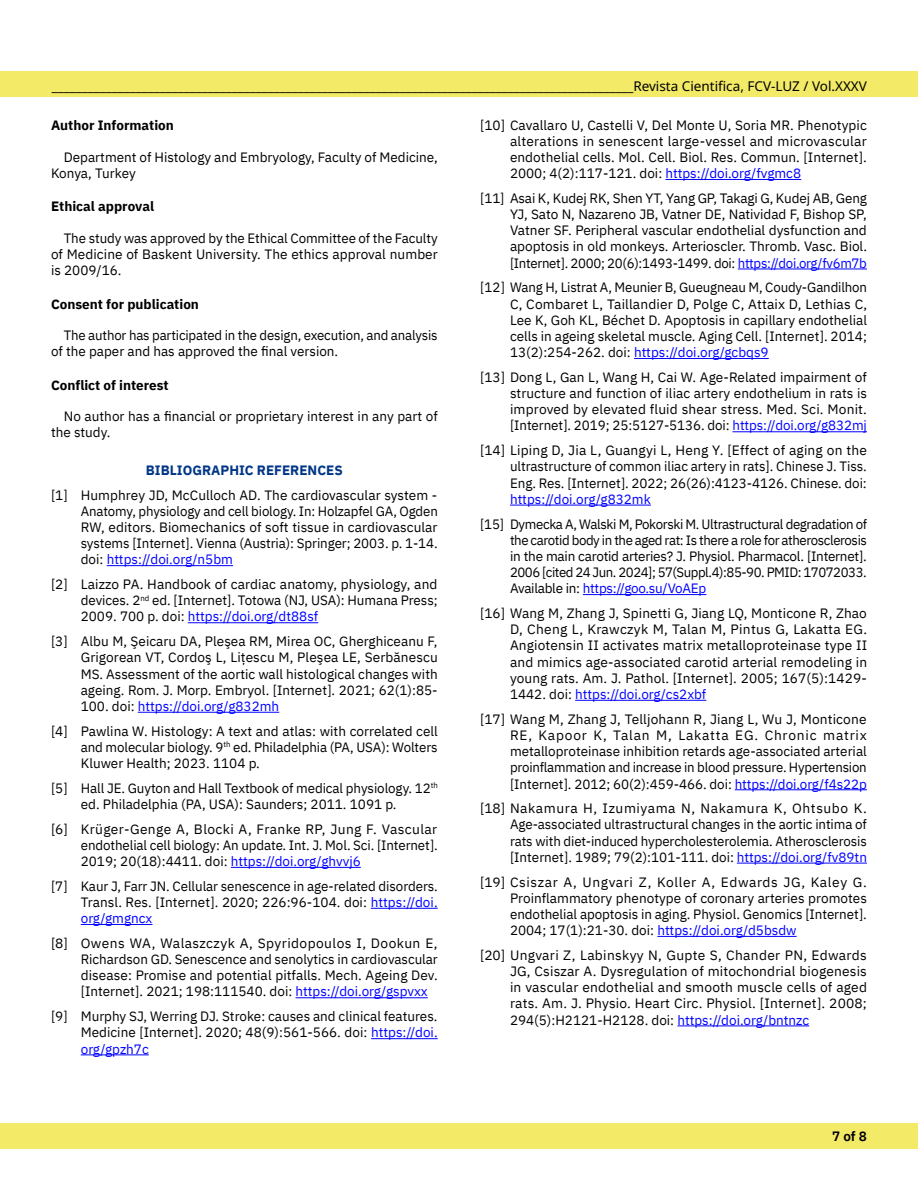
<style>
.page{position:relative;width:918px;height:1188px;background:#fff}
.page>*{position:absolute;margin:0;border:0;box-sizing:border-box;transform-origin:0 0}
.t1{font:13.5px/16.2px "IBM Plex Sans";color:#000;text-align:justify}
.t2{font:13.5px "Noto Sans";color:#000}
.t3{font:700 13.5px "IBM Plex Sans";color:#000}
.t4{font:700 13.5px "IBM Plex Sans";color:#003687}
.t5{font:13.5px "IBM Plex Sans";color:#00f}
.t6{font:600 13.5px "IBM Plex Sans";color:#000}
.s1{color:#00f}
</style>
<div class="page">
<div style="left:0;top:71px;width:918px;height:26px;background:#f3ea67"></div>
<div style="left:0;top:1123px;width:918px;height:25px;background:#f3ea67"></div>
<hr style="left:107px;top:565px;width:126px;height:1px;background:#00f">
<hr style="left:188px;top:622px;width:130px;height:1px;background:#00f">
<hr style="left:138px;top:712px;width:141px;height:1px;background:#00f">
<hr style="left:231px;top:867px;width:130px;height:1px;background:#00f">
<hr style="left:371px;top:908px;width:67px;height:1px;background:#00f">
<hr style="left:81px;top:924px;width:71px;height:1px;background:#00f">
<hr style="left:296px;top:997px;width:132px;height:1px;background:#00f">
<hr style="left:371px;top:1038px;width:67px;height:1px;background:#00f">
<hr style="left:81px;top:1054px;width:68px;height:1px;background:#00f">
<hr style="left:665px;top:179px;width:136px;height:1px;background:#00f">
<hr style="left:738px;top:269px;width:129px;height:1px;background:#00f">
<hr style="left:634px;top:358px;width:135px;height:1px;background:#00f">
<hr style="left:732px;top:431px;width:135px;height:1px;background:#00f">
<hr style="left:510px;top:505px;width:141px;height:1px;background:#00f">
<hr style="left:583px;top:594px;width:123px;height:1px;background:#00f">
<hr style="left:575px;top:700px;width:131px;height:1px;background:#00f">
<hr style="left:735px;top:789px;width:132px;height:1px;background:#00f">
<hr style="left:737px;top:863px;width:130px;height:1px;background:#00f">
<hr style="left:657px;top:936px;width:140px;height:1px;background:#00f">
<hr style="left:677px;top:1026px;width:132px;height:1px;background:#00f">
<p class="t2" style="left:52px;top:79px;width:817px">_________________________________________________________________________________________________Revista Cientifica, FCV-LUZ / Vol.XXXV</p>
<p class="t3" style="left:51px;top:114px;width:124px">Author Information</p>
<p class="t1" style="left:51px;top:148px;width:388px;text-indent:13px">Department of Histology and Embryology, Faculty of Medicine,<br>Konya, Turkey</p>
<p class="t3" style="left:51px;top:196px;width:105px">Ethical approval</p>
<p class="t1" style="left:51px;top:229px;width:388px;text-indent:13px">The study was approved by the Ethical Committee of the Faculty of Medicine of Baskent University. The ethics approval number is 2009/16.</p>
<p class="t3" style="left:51px;top:293px;width:149px">Consent for publication</p>
<p class="t1" style="left:51px;top:326px;width:388px;text-indent:13px">The author has participated in the design, execution, and analysis of the paper and has approved the final version.</p>
<p class="t3" style="left:51px;top:374px;width:119px">Conflict of interest</p>
<p class="t1" style="left:51px;top:407px;width:388px;text-indent:13px">No author has a financial or proprietary interest in any part of the study.</p>
<p class="t4" style="left:146px;top:459px;width:198px">BIBLIOGRAPHIC REFERENCES</p>
<p class="t1" style="left:81px;top:486px;width:359px;text-indent:-30px">[1] Humphrey JD, McCulloch AD. The cardiovascular system - Anatomy, physiology and cell biology. In: Holzapfel GA, Ogden RW, editors. Biomechanics of soft tissue in cardiovascular systems [Internet]. Vienna (Austria): Springer; 2003. p. 1-14. doi: <span class="s1">https://doi.org/n5bm</span></p>
<p class="t1" style="left:81px;top:575px;width:358px;text-indent:-30px">[2] Laizzo PA. Handbook of cardiac anatomy, physiology, and devices. 2<sup>nd</sup> ed. [Internet]. Totowa (NJ, USA): Humana Press; 2009. 700 p. doi: <span class="s1">https://doi.org/dt88sf</span></p>
<p class="t1" style="left:81px;top:632px;width:359px;text-indent:-30px">[3] Albu M, Şeicaru DA, Pleşea RM, Mirea OC, Gherghiceanu F, Grigorean VT, Cordoş L, Liţescu M, Pleşea LE, Serbănescu MS. Assessment of the aortic wall histological changes with ageing. Rom. J. Morp. Embryol. [Internet]. 2021; 62(1):85- 100. doi: <span class="s1">https://doi.org/g832mh</span></p>
<p class="t1" style="left:81px;top:722px;width:359px;text-indent:-30px">[4] Pawlina W. Histology: A text and atlas: with correlated cell and molecular biology. 9<sup>th</sup> ed. Philadelphia (PA, USA): Wolters Kluwer Health; 2023. 1104 p.</p>
<p class="t1" style="left:81px;top:779px;width:359px;text-indent:-30px">[5] Hall JE. Guyton and Hall Textbook of medical physiology. 12<sup>th </sup>ed. Philadelphia (PA, USA): Saunders; 2011. 1091 p.</p>
<p class="t1" style="left:81px;top:820px;width:359px;text-indent:-30px">[6] Krüger-Genge A, Blocki A, Franke RP, Jung F. Vascular endothelial cell biology: An update. Int. J. Mol. Sci. [Internet].<br>2019; 20(18):4411. doi: <span class="s1">https://doi.org/ghvvj6</span></p>
<p class="t1" style="left:81px;top:877px;width:359px;text-indent:-30px">[7] Kaur J, Farr JN. Cellular senescence in age-related disorders.<br>Transl. Res. [Internet]. 2020; 226:96-104. doi: <span class="s1">https://doi. org/gmgncx</span></p>
<p class="t1" style="left:81px;top:934px;width:359px;text-indent:-30px">[8] Owens WA, Walaszczyk A, Spyridopoulos I, Dookun E, Richardson GD. Senescence and senolytics in cardiovascular disease: Promise and potential pitfalls. Mech. Ageing Dev. [Internet]. 2021; 198:111540. doi: <span class="s1">https://doi.org/gspvxx</span></p>
<p class="t1" style="left:81px;top:1007px;width:358px;text-indent:-30px">[9] Murphy SJ, Werring DJ. Stroke: causes and clinical features.<br>Medicine [Internet]. 2020; 48(9):561-566. doi: <span class="s1">https://doi. org/gpzh7c</span></p>
<p class="t1" style="left:510px;top:116px;width:358px;text-indent:-30px">[10] Cavallaro U, Castelli V, Del Monte U, Soria MR. Phenotypic alterations in senescent large-vessel and microvascular endothelial cells. Mol. Cell. Biol. Res. Commun. [Internet].<br>2000; 4(2):117-121. doi: <span class="s1">https://doi.org/fvgmc8</span></p>
<p class="t1" style="left:510px;top:189px;width:359px;text-indent:-30px">[11] Asai K, Kudej RK, Shen YT, Yang GP, Takagi G, Kudej AB, Geng YJ, Sato N, Nazareno JB, Vatner DE, Natividad F, Bishop SP, Vatner SF. Peripheral vascular endothelial dysfunction and apoptosis in old monkeys. Arterioscler. Thromb. Vasc. Biol. [Internet]. 2000; 20(6):1493-1499. doi: <span class="s1">https://doi.org/fv6m7b</span></p>
<p class="t1" style="left:510px;top:278px;width:359px;text-indent:-30px">[12] Wang H, Listrat A, Meunier B, Gueugneau M, Coudy-Gandilhon C, Combaret L, Taillandier D, Polge C, Attaix D, Lethias C, Lee K, Goh KL, Béchet D. Apoptosis in capillary endothelial cells in ageing skeletal muscle. Aging Cell. [Internet]. 2014; 13(2):254-262. doi: <span class="s1">https://doi.org/gcbqs9</span></p>
<p class="t1" style="left:510px;top:368px;width:359px;text-indent:-30px">[13] Dong L, Gan L, Wang H, Cai W. Age-Related impairment of structure and function of iliac artery endothelium in rats is improved by elevated fluid shear stress. Med. Sci. Monit. [Internet]. 2019; 25:5127-5136. doi: <span class="s1">https://doi.org/g832mj</span></p>
<p class="t1" style="left:510px;top:441px;width:358px;text-indent:-30px">[14] Liping D, Jia L, Guangyi L, Heng Y. [Effect of aging on the ultrastructure of common iliac artery in rats]. Chinese J. Tiss.<br>Eng. Res. [Internet]. 2022; 26(26):4123-4126. Chinese. doi:</p>
<p class="t5" style="left:510px;top:489px;width:142px">https://doi.org/g832mk</p>
<p class="t1" style="left:510px;top:515px;width:359px;text-indent:-30px">[15] Dymecka A, Walski M, Pokorski M. Ultrastructural degradation of the carotid body in the aged rat: Is there a role for atherosclerosis in the main carotid arteries? J. Physiol. Pharmacol. [Internet].<br>2006 [cited 24 Jun. 2024]; 57(Suppl.4):85-90. PMID: 17072033.<br>Available in: <span class="s1">https://goo.su/VoAEp</span></p>
<p class="t1" style="left:510px;top:604px;width:359px;text-indent:-30px">[16] Wang M, Zhang J, Spinetti G, Jiang LQ, Monticone R, Zhao D, Cheng L, Krawczyk M, Talan M, Pintus G, Lakatta EG.<br>Angiotensin II activates matrix metalloproteinase type II and mimics age-associated carotid arterial remodeling in young rats. Am. J. Pathol. [Internet]. 2005; 167(5):1429- 1442. doi: <span class="s1">https://doi.org/cs2xbf</span></p>
<p class="t1" style="left:510px;top:710px;width:358px;text-indent:-30px">[17] Wang M, Zhang J, Telljohann R, Jiang L, Wu J, Monticone RE, Kapoor K, Talan M, Lakatta EG. Chronic matrix metalloproteinase inhibition retards age-associated arterial proinflammation and increase in blood pressure. Hypertension [Internet]. 2012; 60(2):459-466. doi: <span class="s1">https://doi.org/f4s22p</span></p>
<p class="t1" style="left:510px;top:799px;width:358px;text-indent:-30px">[18] Nakamura H, Izumiyama N, Nakamura K, Ohtsubo K.<br>Age-associated ultrastructural changes in the aortic intima of rats with diet-induced hypercholesterolemia. Atherosclerosis [Internet]. 1989; 79(2):101-111. doi: <span class="s1">https://doi.org/fv89tn</span></p>
<p class="t1" style="left:510px;top:873px;width:358px;text-indent:-30px">[19] Csiszar A, Ungvari Z, Koller A, Edwards JG, Kaley G.<br>Proinflammatory phenotype of coronary arteries promotes endothelial apoptosis in aging. Physiol. Genomics [Internet].<br>2004; 17(1):21-30. doi: <span class="s1">https://doi.org/d5bsdw</span></p>
<p class="t1" style="left:510px;top:946px;width:359px;text-indent:-30px">[20] Ungvari Z, Labinskyy N, Gupte S, Chander PN, Edwards JG, Csiszar A. Dysregulation of mitochondrial biogenesis in vascular endothelial and smooth muscle cells of aged rats. Am. J. Physio. Heart Circ. Physiol. [Internet]. 2008; 294(5):H2121-H2128. doi: <span class="s1">https://doi.org/bntnzc</span></p>
<p class="t6" style="left:832px;top:1126px;width:36px">7 of 8</p>
</div>
